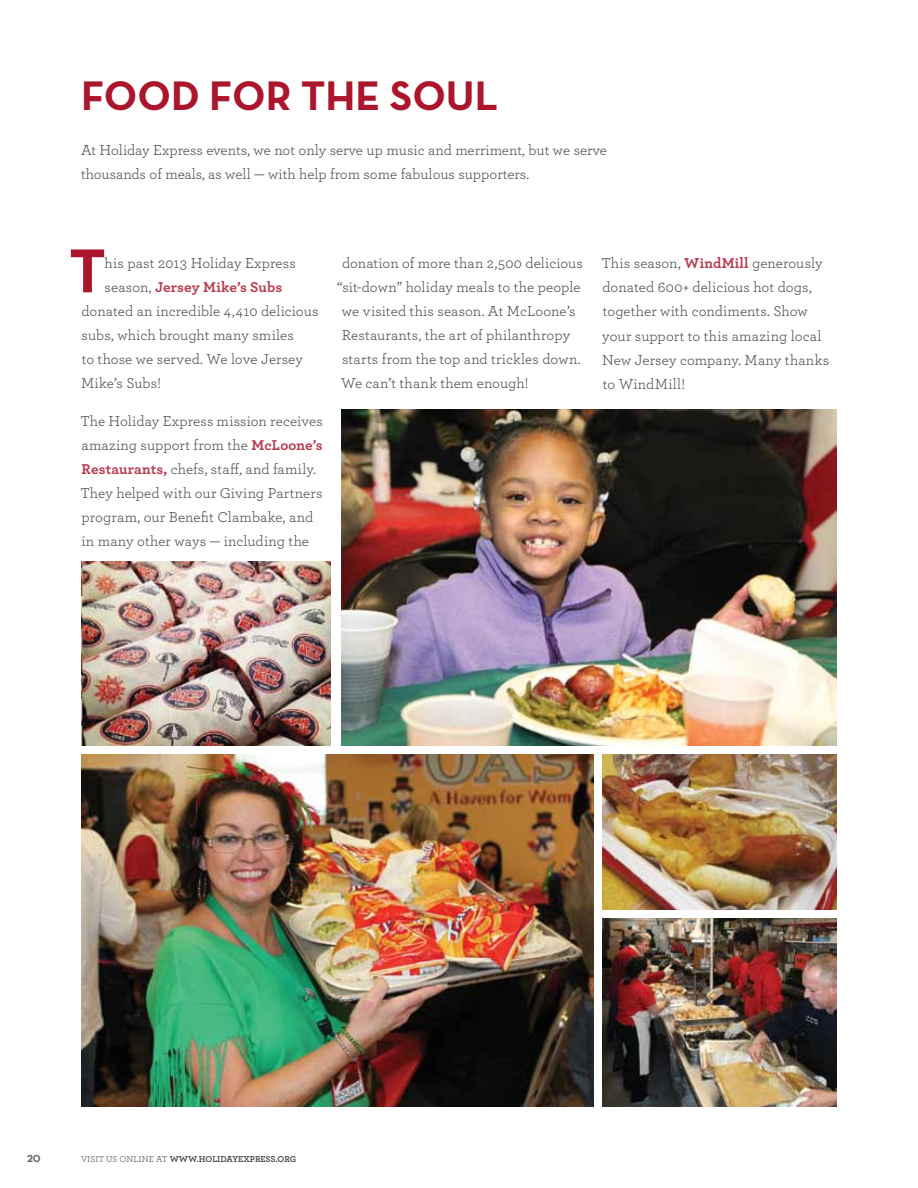
<style>
.page{position:relative;width:918px;height:1188px;background:#fff}
.page>*{position:absolute;margin:0;border:0;box-sizing:border-box;transform-origin:0 0}
.t1{font:42px "Neutra Text Bold Alt";color:#ac162c}
.t2{font:15px/24px "Archer";color:#4d4d4f}
.t3{font:700 15px "Archer";letter-spacing:.005em;color:#b8394c}
.t4{font:10.5px "Neutra Text Bold Alt";color:#636466}
.t5{font:700 9px "Archer";color:#4d4d4f}
.s1{font-weight:400;color:#4d4d4f}
.s2{font-weight:700;color:#b8394c}
.s3{font-weight:400}
</style>
<div class="page">
<img style="left:81px;top:562px;width:250px;height:184px">
<img style="left:81px;top:755px;width:512px;height:352px">
<img style="left:602px;top:918px;width:235px;height:189px">
<img style="left:342px;top:409px;width:495px;height:337px">
<svg style="left:71px;top:249px;width:33px;height:43px"></svg>
<img style="left:602px;top:755px;width:235px;height:155px">
<h1 class="t1" style="left:81px;top:70px;width:419px">FOOD FOR THE SOUL</h1>
<p class="t2" style="left:81px;top:137px;width:528px">At Holiday Express events, we not only serve up music and merriment, but we serve thousands of meals, as well — with help from some fabulous supporters.</p>
<p class="t2" style="left:105px;top:251px;width:193px">his past 2013 Holiday Express</p>
<p class="t3" style="left:105px;top:276px;width:179px"><span class="s1">season,</span> Jersey Mike’s Subs</p>
<p class="t2" style="left:81px;top:299px;width:239px">donated an incredible 4,410 delicious</p>
<p class="t2" style="left:81px;top:323px;width:214px">subs, which brought many smiles</p>
<p class="t2" style="left:82px;top:347px;width:223px">to those we served. We love Jersey</p>
<p class="t2" style="left:81px;top:371px;width:81px">Mike’s Subs!</p>
<p class="t2" style="left:81px;top:408px;width:244px">The Holiday Express mission receives amazing support from the <span class="s2">McLoone’s Restaurants,</span> chefs, staff, and family.<br>They helped with our Giving Partners program, our Benefit Clambake, and in many other ways — including the</p>
<p class="t2" style="left:342px;top:251px;width:243px">donation of more than 2,500 delicious</p>
<p class="t2" style="left:337px;top:275px;width:245px">“sit-down” holiday meals to the people</p>
<p class="t2" style="left:342px;top:299px;width:235px">we visited this season. At McLoone’s</p>
<p class="t2" style="left:342px;top:323px;width:230px">Restaurants, the art of philanthropy</p>
<p class="t2" style="left:342px;top:347px;width:240px">starts from the top and trickles down.</p>
<p class="t2" style="left:341px;top:371px;width:189px">We can’t thank them enough!</p>
<p class="t2" style="left:602px;top:251px;width:229px">This season, <span class="s2">WindMill</span> generously donated 600+ delicious hot dogs, together with condiments. Show your support to this amazing local<br>New Jersey company. Many thanks to WindMill!</p>
<p class="t4" style="left:27px;top:1152px;width:15px">20</p>
<p class="t5" style="left:81px;top:1151px;width:217px"><span class="s3">VISIT US ONLINE AT</span> WWW.HOLIDAYEXPRESS.ORG</p>
</div>
